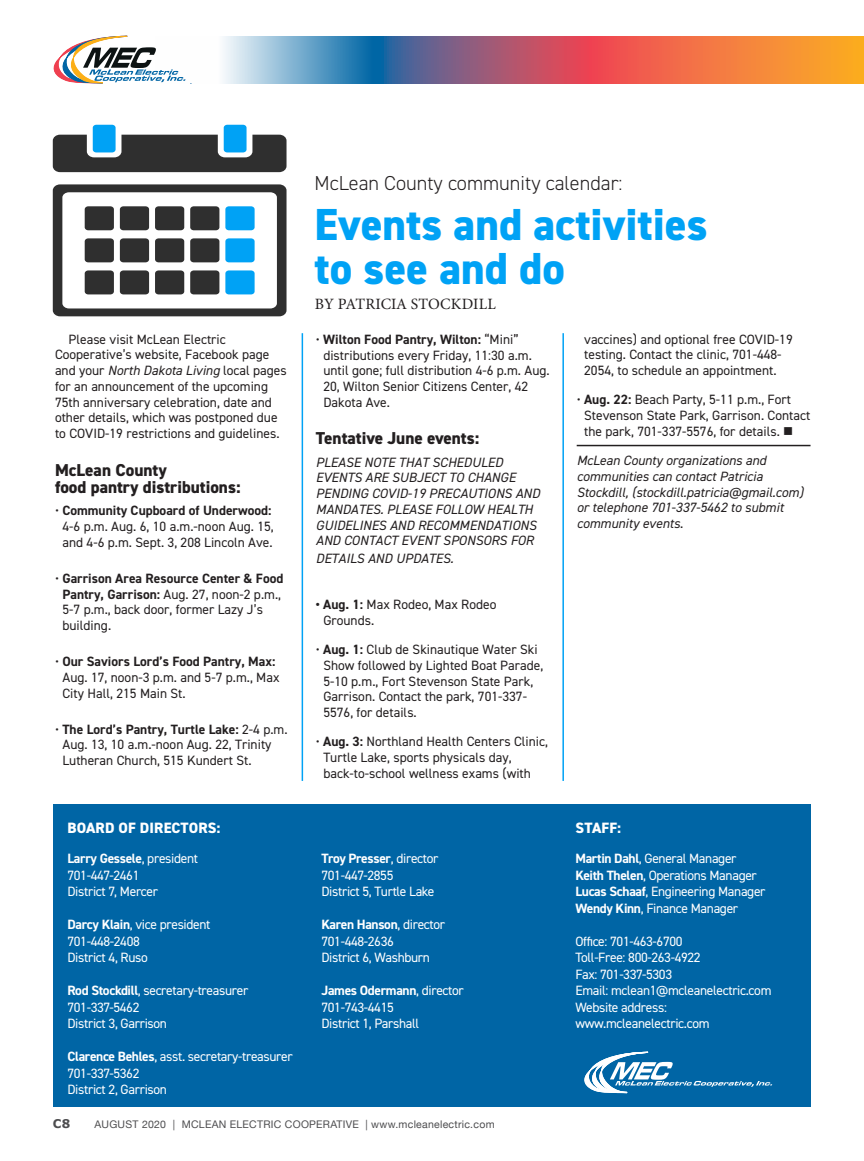
<style>
.page{position:relative;width:864px;height:1161px;background:#fff}
.page>*{position:absolute;margin:0;border:0;box-sizing:border-box;transform-origin:0 0}
.t1{font:800 45px/43.5px "DIN2014";color:#00a2f5}
.t2{font:300 20.25px "DIN2014";color:#231f20}
.t3{font:800 17.25px/17.2px "DIN2014";color:#231f20}
.t4{font:15.75px "Minion Pro";letter-spacing:.01em;color:#231f20}
.t5{font:800 15px "DIN2014";letter-spacing:.01em;color:#fff}
.t6{font:13.5px/15.8px "DIN2014";color:#231f20}
.t7{font:13.5px/16.5px "DIN2014";letter-spacing:-.025em;color:#fff}
.t8{font:italic 13.5px/15.8px "DIN2014";color:#231f20}
.t9{font:700 12px "Verdana";color:#4d4d4f}
.t10{font:10.5px "Helvetica Neue";letter-spacing:.025em;color:#4d4d4f}
.s1{font-style:italic}
.s2{font-weight:700}
.s3{font-style:normal}
</style>
<div class="page">
<div style="left:53px;top:804px;width:758px;height:303px;background:#0065a5"></div>
<svg style="left:584px;top:1052px;width:188px;height:41px"></svg>
<hr style="left:577px;top:445px;width:234px;height:1px;background:#231f20">
<hr style="left:302px;top:333px;width:1px;height:448px;background:#00a2f5">
<hr style="left:562px;top:333px;width:2px;height:448px;background:#00a2f5">
<svg style="left:53px;top:135px;width:234px;height:37px"></svg>
<div style="left:224px;top:125px;width:23px;height:27px;background:#00a2f5;border-radius:3px"></div>
<div style="left:93px;top:125px;width:23px;height:27px;background:#00a2f5;border-radius:3px"></div>
<svg style="left:53px;top:184px;width:234px;height:132px"></svg>
<div style="left:85px;top:206px;width:29px;height:24px;background:#2f2f2f;border-radius:3px"></div>
<div style="left:85px;top:238px;width:29px;height:24px;background:#2f2f2f;border-radius:3px"></div>
<div style="left:85px;top:270px;width:29px;height:24px;background:#2f2f2f;border-radius:3px"></div>
<div style="left:120px;top:206px;width:29px;height:24px;background:#2f2f2f;border-radius:3px"></div>
<div style="left:120px;top:238px;width:29px;height:24px;background:#2f2f2f;border-radius:3px"></div>
<div style="left:120px;top:270px;width:29px;height:24px;background:#2f2f2f;border-radius:3px"></div>
<div style="left:155px;top:206px;width:29px;height:24px;background:#2f2f2f;border-radius:3px"></div>
<div style="left:155px;top:238px;width:29px;height:24px;background:#2f2f2f;border-radius:3px"></div>
<div style="left:155px;top:270px;width:29px;height:24px;background:#2f2f2f;border-radius:3px"></div>
<div style="left:190px;top:206px;width:29px;height:24px;background:#2f2f2f;border-radius:3px"></div>
<div style="left:190px;top:238px;width:29px;height:24px;background:#2f2f2f;border-radius:3px"></div>
<div style="left:190px;top:270px;width:29px;height:24px;background:#2f2f2f;border-radius:3px"></div>
<div style="left:225px;top:206px;width:30px;height:24px;background:#00a2f5;border-radius:3px"></div>
<div style="left:225px;top:238px;width:30px;height:24px;background:#00a2f5;border-radius:3px"></div>
<div style="left:225px;top:270px;width:30px;height:24px;background:#00a2f5;border-radius:3px"></div>
<svg style="left:53px;top:36px;width:103px;height:48px"></svg>
<svg style="left:156px;top:36px;width:708px;height:48px"></svg>
<p class="t6" style="left:55px;top:331px;width:233px;text-indent:14px">Please visit McLean Electric Cooperative’s website, Facebook page and your <span class="s1">North Dakota Living</span> local pages for an announcement of the upcoming 75th anniversary celebration, date and other details, which was postponed due to COVID-19 restrictions and guidelines.</p>
<p class="t3" style="left:55px;top:461px;width:187px">McLean County<br>food pantry distributions:</p>
<p class="t6" style="left:55px;top:503px;width:220px;text-align:center">• <span class="s2">Community Cupboard of Underwood:<br></span>4-6 p.m. Aug. 6, 10 a.m.-noon Aug. 15, and 4-6 p.m. Sept. 3, 208 Lincoln Ave.</p>
<p class="t6" style="left:63px;top:570px;width:222px;text-indent:-8px">• <span class="s2">Garrison Area Resource Center &amp; Food<br>Pantry, Garrison:</span> Aug. 27, noon-2 p.m.,<br>5-7 p.m., back door, former Lazy J’s building.</p>
<p class="t6" style="left:63px;top:653px;width:219px;text-indent:-8px">• <span class="s2">Our Saviors Lord’s Food Pantry, Max:<br></span>Aug. 17, noon-3 p.m. and 5-7 p.m., Max<br>City Hall, 215 Main St.</p>
<p class="t6" style="left:63px;top:721px;width:227px;text-indent:-8px">• <span class="s2">The Lord’s Pantry, Turtle Lake:</span> 2-4 p.m.<br>Aug. 13, 10 a.m.-noon Aug. 22, Trinity<br>Lutheran Church, 515 Kundert St.</p>
<p class="t5" style="left:68px;top:818px;width:154px">BOARD OF DIRECTORS:</p>
<p class="t7" style="left:68px;top:850px;width:132px"><span class="s2">Larry Gessele</span>, president<br>701-447-2461<br>District 7, Mercer</p>
<p class="t7" style="left:68px;top:916px;width:144px"><span class="s2">Darcy Klain</span>, vice president<br>701-448-2408<br>District 4, Ruso</p>
<p class="t7" style="left:68px;top:982px;width:182px"><span class="s2">Rod Stockdill</span>, secretary-treasurer<br>701-337-5462<br>District 3, Garrison</p>
<p class="t7" style="left:68px;top:1048px;width:227px"><span class="s2">Clarence Behles</span>, asst. secretary-treasurer<br>701-337-5362<br>District 2, Garrison</p>
<h2 class="t2" style="left:315px;top:171px;width:309px">McLean County community calendar:</h2>
<h1 class="t1" style="left:315px;top:203px;width:395px">Events and activities to see and do</h1>
<p class="t4" style="left:315px;top:293px;width:183px">BY PATRICIA STOCKDILL</p>
<p class="t6" style="left:323px;top:331px;width:228px;text-indent:-8px">• <span class="s2">Wilton Food Pantry, Wilton:</span> “Mini” distributions every Friday, 11:30 a.m. until gone; full distribution 4-6 p.m. Aug.<br>20, Wilton Senior Citizens Center, 42<br>Dakota Ave.</p>
<p class="t3" style="left:316px;top:430px;width:165px">Tentative June events:</p>
<p class="t8" style="left:316px;top:454px;width:226px">PLEASE NOTE THAT SCHEDULED<br>EVENTS ARE SUBJECT TO CHANGE<br>PENDING COVID-19 PRECAUTIONS AND<br>MANDATES. PLEASE FOLLOW HEALTH<br>GUIDELINES AND RECOMMENDATIONS<br>AND CONTACT EVENT SPONSORS FOR</p>
<p class="t8" style="left:316px;top:550px;width:139px">DETAILS AND UPDATES.</p>
<p class="t6" style="left:323px;top:596px;width:175px;text-indent:-8px"><span class="s2">• Aug. 1:</span> Max Rodeo, Max Rodeo<br>Grounds.</p>
<p class="t6" style="left:323px;top:641px;width:221px;text-indent:-8px">• <span class="s2">Aug. 1:</span> Club de Skinautique Water Ski Show followed by Lighted Boat Parade, 5-10 p.m., Fort Stevenson State Park, Garrison. Contact the park, 701-337- 5576, for details.</p>
<p class="t6" style="left:323px;top:734px;width:226px;text-indent:-8px">• <span class="s2">Aug. 3:</span> Northland Health Centers Clinic,<br>Turtle Lake, sports physicals day, back-to-school wellness exams (with</p>
<p class="t7" style="left:321px;top:850px;width:119px"><span class="s2">Troy Presser</span>, director<br>701-447-2855<br>District 5, Turtle Lake</p>
<p class="t7" style="left:321px;top:916px;width:125px"><span class="s2">Karen Hanson</span>, director<br>701-448-2636<br>District 6, Washburn</p>
<p class="t7" style="left:321px;top:982px;width:144px"><span class="s2">James Odermann</span>, director<br>701-743-4415<br>District 1, Parshall</p>
<p class="t6" style="left:584px;top:331px;width:210px">vaccines) and optional free COVID-19 testing. Contact the clinic, 701-448-<br>2054, to schedule an appointment.</p>
<p class="t6" style="left:584px;top:392px;width:228px;text-indent:-8px">• <span class="s2">Aug. 22:</span> Beach Party, 5-11 p.m., Fort<br>Stevenson State Park, Garrison. Contact the park, 701-337-5576, for details. ■</p>
<p class="t8" style="left:577px;top:452px;width:228px">McLean County organizations and communities can contact Patricia Stockdill, (stockdill.patricia@gmail.com) or telephone 701-337-5462 to submit community events<span class="s3">.</span></p>
<p class="t5" style="left:576px;top:818px;width:47px">STAFF:</p>
<p class="t7" style="left:575px;top:850px;width:192px"><span class="s2">Martin Dahl</span>, General Manager<br><span class="s2">Keith Thelen</span>, Operations Manager<br><span class="s2">Lucas Schaaf</span>, Engineering Manager<br><span class="s2">Wendy Kinn</span>, Finance Manager</p>
<p class="t7" style="left:575px;top:933px;width:198px">Office: 701-463-6700<br>Toll-Free: 800-263-4922<br>Fax: 701-337-5303<br>Email: mclean1@mcleanelectric.com<br>Website address: www.mcleanelectric.com</p>
<p class="t9" style="left:53px;top:1116px;width:19px">C8</p>
<p class="t10" style="left:94px;top:1116px;width:402px">AUGUST 2020 | MCLEAN ELECTRIC COOPERATIVE | www.mcleanelectric.com</p>
</div>
